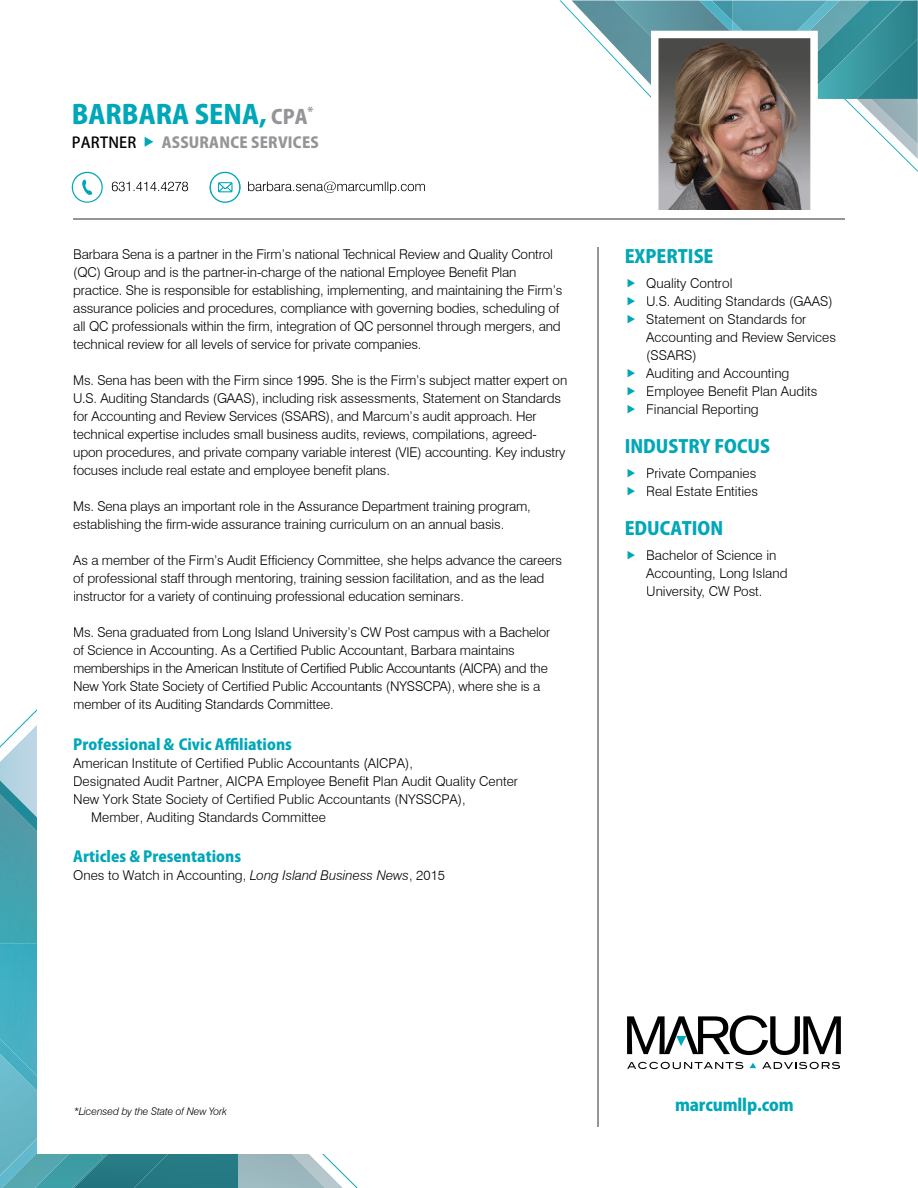
<style>
.page{position:relative;width:918px;height:1188px;background:#fff}
.page>*{position:absolute;margin:0;border:0;box-sizing:border-box;transform-origin:0 0}
.t1{font:800 25.95px "Koz Go Pro";color:#00a7b8}
.t2{font:800 18px "Koz Go Pro";color:#00a7b8}
.t3{font:800 16.5px "Koz Go Pro";letter-spacing:-.01em;color:#00a7b8}
.t4{font:800 15px "Koz Go Pro";color:#00a7b8}
.t5{font:800 15px "Koz Go Pro";letter-spacing:.015em;color:#939598}
.t6{font:300 13.5px/18px "Swiss 721 BT";letter-spacing:-.01em;color:#000}
.t7{font:italic 300 10.5px "Swiss 721 BT";letter-spacing:-.01em;color:#000}
.s1{font-size:19.5px;color:#939598}
.s2{font-weight:500;color:#000}
.s3{color:#00a7b8}
.s4{font-style:italic}
</style>
<div class="page">
<svg style="left:22px;top:709px;width:15px;height:15px"></svg>
<svg style="left:325px;top:1155px;width:33px;height:33px"></svg>
<div style="left:169px;top:1154px;width:69px;height:34px;background:#257a83"></div>
<img style="left:240px;top:1154px;width:85px;height:34px">
<img style="left:239px;top:1100px;width:1px;height:88px">
<img style="left:238px;top:1100px;width:1px;height:88px">
<img style="left:38px;top:1154px;width:34px;height:34px">
<div style="left:0;top:1091px;width:37px;height:47px;background:#67b6c6"></div>
<img style="left:0;top:1138px;width:38px;height:50px">
<img style="left:0;top:724px;width:37px;height:56px">
<svg style="left:72px;top:1154px;width:97px;height:34px;background:#2a7f89"></svg>
<img style="left:0;top:832px;width:37px;height:207px">
<img style="left:0;top:1039px;width:37px;height:52px">
<img style="left:0;top:780px;width:37px;height:52px">
<div style="left:38px;top:651px;width:328px;height:502px;background:#fff"></div>
<hr style="left:73px;top:219px;width:772px;height:1px;background:#939598">
<svg style="left:627px;top:1062px;width:116px;height:7px"></svg>
<svg style="left:762px;top:1062px;width:78px;height:7px"></svg>
<svg style="left:627px;top:1015px;width:214px;height:40px"></svg>
<svg style="left:750px;top:1063px;width:6px;height:5px"></svg>
<hr style="left:598px;top:247px;width:1px;height:879px;background:#939598">
<svg style="left:560px;top:0;width:358px;height:210px"></svg>
<svg style="left:72px;top:172px;width:31px;height:31px"></svg>
<svg style="left:112px;top:172px;width:313px;height:31px"></svg>
<h1 class="t1" style="left:72px;top:97px;width:243px">BARBARA SENA, <span class="s1">CPA</span><sup>*</sup></h1>
<p class="t5" style="left:72px;top:132px;width:249px"><span class="s2">PARTNER</span> <span class="s3">◆</span> ASSURANCE SERVICES</p>
<p class="t6" style="left:73px;top:245px;width:491px">Barbara Sena is a partner in the Firm’s national Technical Review and Quality Control (QC) Group and is the partner-in-charge of the national Employee Benefit Plan practice. She is responsible for establishing, implementing, and maintaining the Firm’s assurance policies and procedures, compliance with governing bodies, scheduling of all QC professionals within the firm, integration of QC personnel through mergers, and technical review for all levels of service for private companies.</p>
<p class="t6" style="left:73px;top:371px;width:496px">Ms. Sena has been with the Firm since 1995. She is the Firm’s subject matter expert on U.S. Auditing Standards (GAAS), including risk assessments, Statement on Standards for Accounting and Review Services (SSARS), and Marcum’s audit approach. Her technical expertise includes small business audits, reviews, compilations, agreed&shy;upon procedures, and private company variable interest (VIE) accounting. Key industry focuses include real estate and employee benefit plans.</p>
<p class="t6" style="left:73px;top:497px;width:459px">Ms. Sena plays an important role in the Assurance Department training program, establishing the firm-wide assurance training curriculum on an annual basis.</p>
<p class="t6" style="left:73px;top:551px;width:490px">As a member of the Firm’s Audit Efficiency Committee, she helps advance the careers of professional staff through mentoring, training session facilitation, and as the lead instructor for a variety of continuing professional education seminars.</p>
<p class="t6" style="left:73px;top:623px;width:479px">Ms. Sena graduated from Long Island University’s CW Post campus with a Bachelor of Science in Accounting. As a Certified Public Accountant, Barbara maintains memberships in the American Institute of Certified Public Accountants (AICPA) and the New York State Society of Certified Public Accountants (NYSSCPA), where she is a member of its Auditing Standards Committee.</p>
<p class="t4" style="left:73px;top:734px;width:220px">Professional &amp; Civic Affiliations</p>
<p class="t6" style="left:73px;top:754px;width:341px">American Institute of Certified Public Accountants (AICPA),</p>
<p class="t6" style="left:73px;top:772px;width:446px">Designated Audit Partner, AICPA Employee Benefit Plan Audit Quality Center</p>
<p class="t6" style="left:73px;top:790px;width:394px">New York State Society of Certified Public Accountants (NYSSCPA),</p>
<p class="t6" style="left:91px;top:808px;width:236px">Member, Auditing Standards Committee</p>
<p class="t4" style="left:73px;top:847px;width:169px">Articles &amp; Presentations</p>
<p class="t6" style="left:73px;top:866px;width:373px">Ones to Watch in Accounting, <span class="s4">Long Island Business News</span>, 2015</p>
<h2 class="t2" style="left:625px;top:245px;width:90px">EXPERTISE</h2>
<p class="t6" style="left:646px;top:274px;width:191px">Quality Control<br>U.S. Auditing Standards (GAAS)<br>Statement on Standards for<br>Accounting and Review Services (SSARS)<br>Auditing and Accounting<br>Employee Benefit Plan Audits<br>Financial Reporting</p>
<h2 class="t2" style="left:625px;top:435px;width:147px">INDUSTRY FOCUS</h2>
<p class="t6" style="left:646px;top:464px;width:113px">Private Companies<br>Real Estate Entities</p>
<h2 class="t2" style="left:625px;top:517px;width:100px">EDUCATION</h2>
<p class="t6" style="left:646px;top:546px;width:143px">Bachelor of Science in<br>Accounting, Long Island<br>University, CW Post.</p>
<p class="t7" style="left:74px;top:1105px;width:155px">*Licensed by the State of New York</p>
<p class="t3" style="left:675px;top:1094px;width:120px">marcumllp.com</p>
</div>
